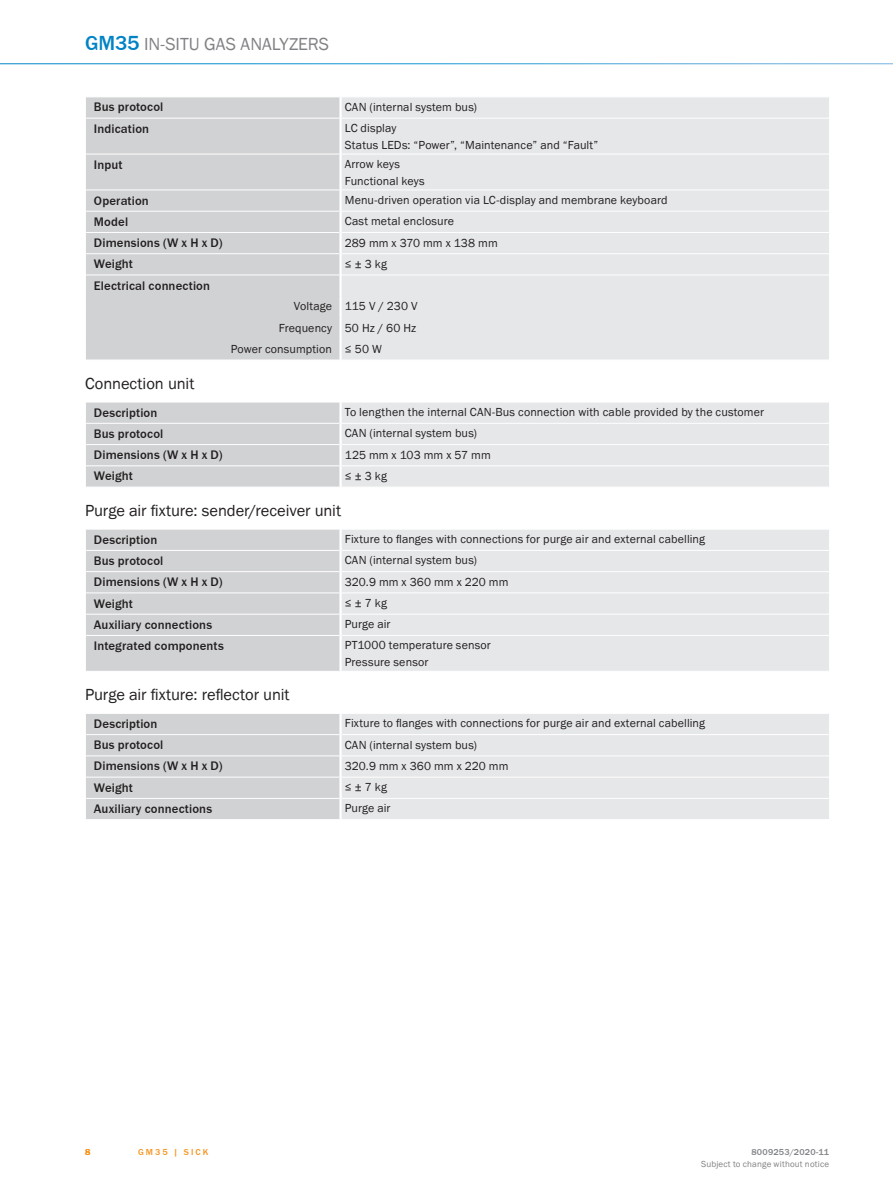
<style>
.page{position:relative;width:893px;height:1188px;background:#fff}
.page>*{position:absolute;margin:0;border:0;box-sizing:border-box;transform-origin:0 0}
.t1{font:18px "SICK Franklin";color:#808285}
.t2{font:16.5px "SICK Franklin";letter-spacing:-.005em;color:#231f20}
.t3{font:500 12.75px "SICK Franklin";letter-spacing:.01em;color:#231f20}
.t4{font:12px/16.5px "SICK Franklin";letter-spacing:.01em;color:#231f20}
.t5{font:9px "SICK Franklin";letter-spacing:.02em;color:#808285}
.t6{font:500 9px "SICK Franklin";letter-spacing:.025em;color:#808285}
.t7{font:500 9px "SICK Franklin";letter-spacing:.225em;color:#f7931d}
.s1{font-weight:500;font-size:21px;color:#0083c6}
</style>
<div class="page">
<div style="left:86px;top:98px;width:253px;height:262px;background:#d1d2d4"></div>
<div style="left:342px;top:98px;width:487px;height:262px;background:#e6e7e9"></div>
<hr style="left:86px;top:118px;width:253px;height:1px;background:#fff">
<hr style="left:342px;top:118px;width:487px;height:1px;background:#fff">
<hr style="left:86px;top:154px;width:253px;height:1px;background:#fff">
<hr style="left:342px;top:154px;width:487px;height:1px;background:#fff">
<hr style="left:86px;top:190px;width:253px;height:1px;background:#fff">
<hr style="left:342px;top:190px;width:487px;height:1px;background:#fff">
<hr style="left:86px;top:211px;width:253px;height:1px;background:#fff">
<hr style="left:342px;top:211px;width:487px;height:1px;background:#fff">
<hr style="left:86px;top:232px;width:253px;height:1px;background:#fff">
<hr style="left:342px;top:232px;width:487px;height:1px;background:#fff">
<hr style="left:86px;top:253px;width:253px;height:1px;background:#fff">
<hr style="left:342px;top:253px;width:487px;height:1px;background:#fff">
<hr style="left:86px;top:275px;width:253px;height:1px;background:#fff">
<hr style="left:342px;top:275px;width:487px;height:1px;background:#fff">
<svg style="left:86px;top:402px;width:743px;height:85px;background:#e0e1e3"></svg>
<hr style="left:339px;top:466px;width:3px;height:21px;background:#fff">
<div style="left:342px;top:530px;width:487px;height:141px;background:#e6e7e9"></div>
<hr style="left:342px;top:550px;width:487px;height:1px;background:#fff">
<hr style="left:342px;top:571px;width:487px;height:1px;background:#fff">
<hr style="left:342px;top:593px;width:487px;height:1px;background:#fff">
<div style="left:86px;top:529px;width:254px;height:142px;background:#d1d2d4"></div>
<hr style="left:342px;top:614px;width:487px;height:1px;background:#fff">
<hr style="left:339px;top:614px;width:3px;height:21px;background:#fff">
<hr style="left:86px;top:635px;width:253px;height:1px;background:#fff">
<hr style="left:342px;top:635px;width:487px;height:1px;background:#fff">
<hr style="left:339px;top:635px;width:3px;height:37px;background:#fff">
<div style="left:342px;top:714px;width:487px;height:105px;background:#e6e7e9"></div>
<hr style="left:342px;top:734px;width:487px;height:1px;background:#fff">
<hr style="left:342px;top:756px;width:487px;height:1px;background:#fff">
<hr style="left:342px;top:777px;width:487px;height:1px;background:#fff">
<div style="left:86px;top:714px;width:254px;height:105px;background:#d1d2d4"></div>
<hr style="left:342px;top:798px;width:487px;height:1px;background:#fff">
<hr style="left:339px;top:798px;width:3px;height:22px;background:#fff">
<h1 class="t1" style="left:85px;top:32px;width:90px"><span class="s1">GM35</span> In-situ</h1>
<h1 class="t1" style="left:204px;top:32px;width:12px">gas</h1>
<h1 class="t1" style="left:241px;top:32px;width:11px">analyzers</h1>
<p class="t3" style="left:94px;top:99px;width:71px">Bus protocol</p>
<p class="t4" style="left:345px;top:99px;width:134px">CAN (internal system bus)</p>
<p class="t3" style="left:94px;top:121px;width:57px">Indication</p>
<p class="t4" style="left:345px;top:120px;width:255px">LC display<br>Status LEDs: “Power”, “Maintenance” and “Fault”</p>
<p class="t3" style="left:94px;top:157px;width:30px">Input</p>
<p class="t4" style="left:345px;top:156px;width:81px">Arrow keys<br>Functional keys</p>
<p class="t3" style="left:94px;top:192px;width:56px">Operation</p>
<p class="t4" style="left:345px;top:192px;width:324px">Menu-driven operation via LC-display and membrane keyboard</p>
<p class="t3" style="left:94px;top:214px;width:36px">Model</p>
<p class="t4" style="left:345px;top:213px;width:111px">Cast metal enclosure</p>
<p class="t3" style="left:94px;top:235px;width:130px">Dimensions (W x H x D)</p>
<p class="t4" style="left:345px;top:234px;width:154px">289 mm x 370 mm x 138 mm</p>
<p class="t3" style="left:94px;top:256px;width:41px">Weight</p>
<p class="t4" style="left:345px;top:256px;width:44px">≤ ±3kg</p>
<p class="t3" style="left:94px;top:277px;width:118px">Electrical connection</p>
<p class="t4" style="left:294px;top:298px;width:125px">Voltage 115 V / 230 V</p>
<p class="t4" style="left:279px;top:319px;width:139px">Frequency 50 Hz / 60 Hz</p>
<p class="t4" style="left:231px;top:341px;width:153px">Power consumption ≤ 50 W</p>
<h2 class="t2" style="left:85px;top:373px;width:111px">Connection unit</h2>
<p class="t3" style="left:94px;top:405px;width:65px">Description</p>
<p class="t4" style="left:345px;top:404px;width:421px">To lengthen the internal CAN-Bus connection with cable provided by the customer</p>
<p class="t3" style="left:94px;top:426px;width:71px">Bus protocol</p>
<p class="t4" style="left:345px;top:425px;width:134px">CAN (internal system bus)</p>
<p class="t3" style="left:94px;top:447px;width:130px">Dimensions (W x H x D)</p>
<p class="t4" style="left:345px;top:447px;width:147px">125 mm x 103 mm x 57 mm</p>
<p class="t3" style="left:94px;top:468px;width:41px">Weight</p>
<p class="t4" style="left:345px;top:468px;width:44px">≤ ±3kg</p>
<h2 class="t2" style="left:85px;top:500px;width:258px">Purge air fixture: sender/receiver unit</h2>
<p class="t3" style="left:94px;top:532px;width:65px">Description</p>
<p class="t4" style="left:345px;top:531px;width:362px">Fixture to flanges with connections for purge air and external cabelling</p>
<p class="t3" style="left:94px;top:553px;width:71px">Bus protocol</p>
<p class="t4" style="left:345px;top:552px;width:134px">CAN (internal system bus)</p>
<p class="t3" style="left:94px;top:574px;width:130px">Dimensions (W x H x D)</p>
<p class="t4" style="left:345px;top:574px;width:165px">320.9 mm x 360 mm x 220 mm</p>
<p class="t3" style="left:94px;top:595px;width:41px">Weight</p>
<p class="t4" style="left:345px;top:595px;width:44px">≤ ±7kg</p>
<p class="t3" style="left:94px;top:617px;width:120px">Auxiliary connections</p>
<p class="t4" style="left:345px;top:616px;width:47px">Purge air</p>
<p class="t3" style="left:94px;top:638px;width:131px">Integrated components</p>
<p class="t4" style="left:345px;top:637px;width:147px">PT1000 temperature sensor<br>Pressure sensor</p>
<h2 class="t2" style="left:85px;top:684px;width:206px">Purge air fixture: reflector unit</h2>
<p class="t3" style="left:94px;top:716px;width:65px">Description</p>
<p class="t4" style="left:345px;top:715px;width:362px">Fixture to flanges with connections for purge air and external cabelling</p>
<p class="t3" style="left:94px;top:737px;width:71px">Bus protocol</p>
<p class="t4" style="left:345px;top:737px;width:134px">CAN (internal system bus)</p>
<p class="t3" style="left:94px;top:758px;width:130px">Dimensions (W x H x D)</p>
<p class="t4" style="left:345px;top:758px;width:165px">320.9 mm x 360 mm x 220 mm</p>
<p class="t3" style="left:94px;top:780px;width:41px">Weight</p>
<p class="t4" style="left:345px;top:779px;width:44px">≤ ±7kg</p>
<p class="t3" style="left:94px;top:801px;width:120px">Auxiliary connections</p>
<p class="t4" style="left:345px;top:800px;width:47px">Purge air</p>
<p class="t7" style="left:85px;top:1146px;width:7px">8</p>
<p class="t7" style="left:138px;top:1146px;width:72px">GM35 | SICK</p>
<p class="t6" style="left:751px;top:1146px;width:79px">8009253/2020-11</p>
<p class="t5" style="left:701px;top:1159px;width:130px">Subject to change without notice</p>
</div>
